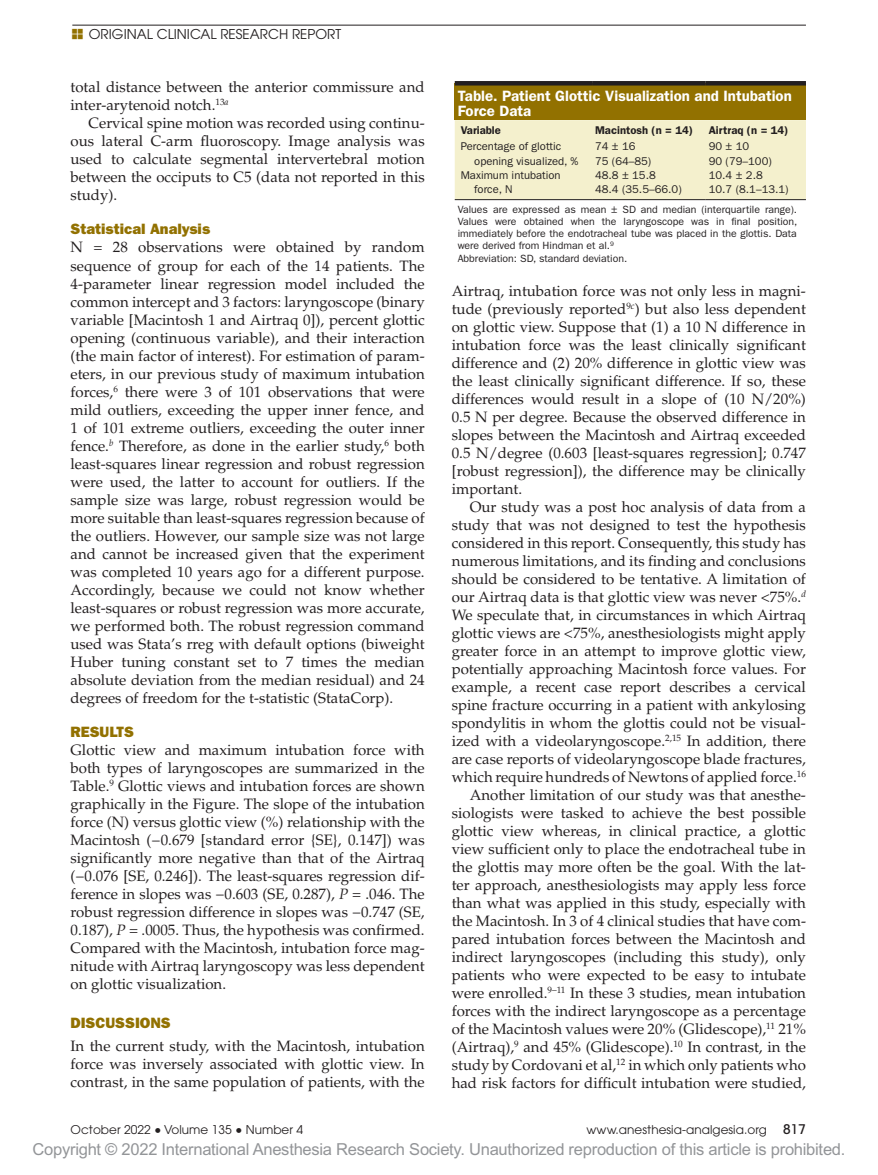
<style>
.page{position:relative;width:878px;height:1175px;background:#fff}
.page>*{position:absolute;margin:0;border:0;box-sizing:border-box;transform-origin:0 0}
.t1{font:16.5px "Arial MT Std";letter-spacing:-.015em;color:#939598}
.t2{font:15px/18px "Palatino LT Std";color:#231f20;text-align:justify}
.t3{font:600 15px/15px "ITC Franklin Gothic Std";color:#fff}
.t4{font:15px "ITC Franklin Gothic Std Hvy";color:#927100}
.t5{font:13.5px "Avant Garde";color:#231f20}
.t6{font:12px "Avant Garde";letter-spacing:.005em;color:#231f20}
.t7{font:11.25px/14.2px "ITC Franklin Gothic Std";color:#231f20}
.t8{font:600 11.25px "ITC Franklin Gothic Std";color:#231f20}
.t9{font:10.5px/12px "ITC Franklin Gothic Std";color:#231f20;text-align:justify}
.s1{font-style:italic}
.s2{font-family:"Gandhari Unicode";font-size:18.75px}
.s3{font-weight:500;font-stretch:condensed;font-size:13.5px}
</style>
<div class="page">
<hr style="left:72px;top:25px;width:733px;height:1px;background:#231f20">
<div style="left:454px;top:83px;width:352px;height:37px;background:#927100"></div>
<div style="left:454px;top:120px;width:352px;height:79px;background:#f4f0cd"></div>
<div style="left:454px;top:81px;width:138px;height:5px;background:#231f20"></div>
<div style="left:592px;top:81px;width:113px;height:5px;background:#231f20"></div>
<div style="left:705px;top:81px;width:101px;height:5px;background:#231f20"></div>
<hr style="left:454px;top:199px;width:138px;height:1px;background:#231f20">
<hr style="left:592px;top:199px;width:113px;height:1px;background:#231f20">
<hr style="left:705px;top:199px;width:101px;height:1px;background:#231f20">
<p class="t5" style="left:89px;top:26px;width:254px">Original Clinical Research Report</p>
<p class="t2" style="left:70px;top:78px;width:356px">total distance between the anterior commissure and inter-arytenoid notch.<sup>13</sup><sup>a</sup></p>
<p class="t2" style="left:70px;top:114px;width:356px;text-indent:18px">Cervical spine motion was recorded using continu&shy;ous lateral C-arm fluoroscopy. Image analysis was used to calculate segmental intervertebral motion between the occiputs to C5 (data not reported in this study).</p>
<p class="t4" style="left:70px;top:220px;width:141px">Statistical Analysis</p>
<p class="t2" style="left:70px;top:239px;width:356px">N = 28 observations were obtained by random sequence of group for each of the 14 patients. The 4-parameter linear regression model included the common intercept and 3 factors: laryngoscope (binary variable [Macintosh 1 and Airtraq 0]), percent glottic opening (continuous variable), and their interaction (the main factor of interest). For estimation of param&shy;eters, in our previous study of maximum intubation forces,<sup>6</sup> there were 3 of 101 observations that were mild outliers, exceeding the upper inner fence, and 1 of 101 extreme outliers, exceeding the outer inner fence.<sup>b</sup> Therefore, as done in the earlier study,<sup>6</sup> both least-squares linear regression and robust regression were used, the latter to account for outliers. If the sample size was large, robust regression would be more suitable than least-squares regression because of the outliers. However, our sample size was not large and cannot be increased given that the experiment was completed 10 years ago for a different purpose.<br>Accordingly, because we could not know whether least-squares or robust regression was more accurate, we performed both. The robust regression command used was Stata’s rreg with default options (biweight Huber tuning constant set to 7 times the median absolute deviation from the median residual) and 24 degrees of freedom for the t-statistic (StataCorp).</p>
<p class="t4" style="left:71px;top:723px;width:65px">RESULTS</p>
<p class="t2" style="left:70px;top:741px;width:356px">Glottic view and maximum intubation force with both types of laryngoscopes are summarized in the Table.<sup>9</sup> Glottic views and intubation forces are shown graphically in the Figure. The slope of the intubation force (N) versus glottic view (%) relationship with the Macintosh (−0.679 [standard error {SE}, 0.147]) was significantly more negative than that of the Airtraq (−0.076 [SE, 0.246]). The least-squares regression dif&shy;ference in slopes was −0.603 (SE, 0.287), <span class="s1">P</span> = .046. The robust regression difference in slopes was −0.747 (SE, 0.187), <span class="s1">P</span> = .0005. Thus, the hypothesis was confirmed.<br>Compared with the Macintosh, intubation force mag&shy;nitude with Airtraq laryngoscopy was less dependent on glottic visualization.</p>
<p class="t4" style="left:70px;top:1014px;width:102px">DISCUSSIONS</p>
<p class="t2" style="left:70px;top:1037px;width:356px">In the current study, with the Macintosh, intubation force was inversely associated with glottic view. In contrast, in the same population of patients, with the</p>
<p class="t3" style="left:458px;top:88px;width:335px">Table. Patient Glottic Visualization and Intubation<br>Force Data</p>
<p class="t8" style="left:460px;top:123px;width:42px">Variable</p>
<p class="t8" style="left:595px;top:123px;width:100px">Macintosh (n = 14)</p>
<p class="t8" style="left:708px;top:123px;width:81px">Airtraq (n = 14)</p>
<p class="t7" style="left:474px;top:140px;width:106px;text-indent:-14px">Percentage of glottic opening visualized, %</p>
<p class="t7" style="left:595px;top:140px;width:42px">74 ± 16</p>
<p class="t7" style="left:708px;top:140px;width:42px">90 ± 10</p>
<p class="t7" style="left:595px;top:154px;width:58px">75 (64–85)</p>
<p class="t7" style="left:708px;top:154px;width:64px">90 (79–100)</p>
<p class="t7" style="left:474px;top:168px;width:88px;text-indent:-14px">Maximum intubation force, N</p>
<p class="t7" style="left:595px;top:168px;width:62px">48.8 ± 15.8</p>
<p class="t7" style="left:708px;top:168px;width:55px">10.4 ± 2.8</p>
<p class="t7" style="left:595px;top:182px;width:88px">48.4 (35.5–66.0)</p>
<p class="t7" style="left:708px;top:182px;width:81px">10.7 (8.1–13.1)</p>
<p class="t9" style="left:458px;top:203px;width:341px">Values are expressed as mean ± SD and median (interquartile range).<br>Values were obtained when the laryngoscope was in final position, immediately before the endotracheal tube was placed in the glottis. Data were derived from Hindman et al.<sup>9</sup></p>
<p class="t9" style="left:458px;top:253px;width:171px">Abbreviation: SD, standard deviation.</p>
<p class="t2" style="left:451px;top:282px;width:356px">Airtraq, intubation force was not only less in magni&shy;tude (previously reported<sup>9</sup><sup>c</sup>) but also less dependent on glottic view. Suppose that (1) a 10 N difference in intubation force was the least clinically significant difference and (2) 20% difference in glottic view was the least clinically significant difference. If so, these differences would result in a slope of (10 N/20%)<br>0.5 N per degree. Because the observed difference in slopes between the Macintosh and Airtraq exceeded 0.5 N/degree (0.603 [least-squares regression]; 0.747 [robust regression]), the difference may be clinically important.</p>
<p class="t2" style="left:451px;top:498px;width:356px;text-align:right">Our study was a post hoc analysis of data from a study that was not designed to test the hypothesis considered in this report. Consequently, this study has numerous limitations, and its finding and conclusions should be considered to be tentative. A limitation of our Airtraq data is that glottic view was never &lt;75%.<sup>d </sup>We speculate that, in circumstances in which Airtraq glottic views are &lt;75%, anesthesiologists might apply greater force in an attempt to improve glottic view, potentially approaching Macintosh force values. For example, a recent case report describes a cervical spine fracture occurring in a patient with ankylosing spondylitis in whom the glottis could not be visual&shy;ized with a videolaryngoscope.<sup>2,15</sup> In addition, there are case reports of videolaryngoscope blade fractures, which require hundreds of Newtons of applied force.<sup>16<br></sup>Another limitation of our study was that anesthe&shy;siologists were tasked to achieve the best possible glottic view whereas, in clinical practice, a glottic view sufficient only to place the endotracheal tube in the glottis may more often be the goal. With the lat&shy;ter approach, anesthesiologists may apply less force than what was applied in this study, especially with the Macintosh. In 3 of 4 clinical studies that have com&shy;pared intubation forces between the Macintosh and indirect laryngoscopes (including this study), only patients who were expected to be easy to intubate were enrolled.<sup>9–11</sup> In these 3 studies, mean intubation forces with the indirect laryngoscope as a percentage of the Macintosh values were 20% (Glidescope),<sup>11</sup> 21% (Airtraq),<sup>9</sup> and 45% (Glidescope).<sup>10</sup> In contrast, in the study by Cordovani et al,<sup>12</sup> in which only patients who had risk factors for difficult intubation were studied,</p>
<p class="t6" style="left:70px;top:1123px;width:234px">October 2022 <span class="s2">•</span> Volume 135 <span class="s2">•</span> Number 4</p>
<p class="t6" style="left:586px;top:1123px;width:221px">www.anesthesia-analgesia.org <span class="s3">817</span></p>
<p class="t1" style="left:33px;top:1140px;width:814px">Copyright © 2022 International Anesthesia Research Society. Unauthorized reproduction of this article is prohibited.</p>
</div>
